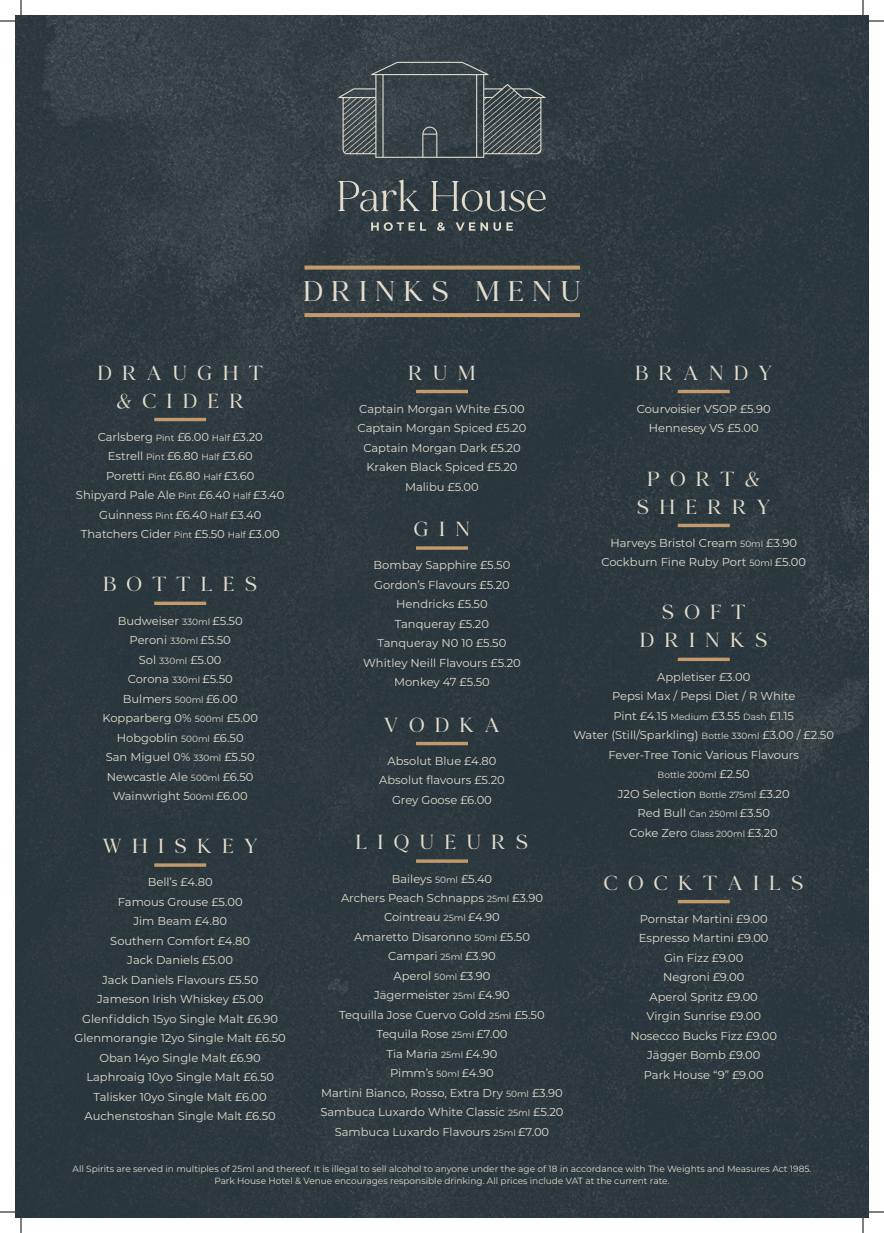
<style>
.page{position:relative;width:884px;height:1233px;background:#fff}
.page>*{position:absolute;margin:0;border:0;box-sizing:border-box;transform-origin:0 0}
.t1{font:300 32.1px "Agatho";letter-spacing:.27em;color:#e3dccd}
.t2{font:300 23px/28px "Agatho";color:#e3dccd;text-align:center}
.t3{font:11.5px "Montserrat";color:#e3dccd}
.t4{font:9px "Montserrat";color:#e3dccd}
.s1{font-size:9px}
.s2{font-size:11.5px}
</style>
<div class="page">
<img style="left:15px;top:15px;width:854px;height:1202px">
<svg style="left:304px;top:265px;width:276px;height:4px"></svg>
<hr style="left:304px;top:313px;width:276px;height:4px;background:#c39a6b">
<hr style="left:154px;top:418px;width:52px;height:3px;background:#c39a6b">
<svg style="left:154px;top:601px;width:52px;height:4px"></svg>
<hr style="left:154px;top:863px;width:52px;height:3px;background:#c39a6b">
<hr style="left:416px;top:390px;width:52px;height:3px;background:#c39a6b">
<svg style="left:416px;top:546px;width:52px;height:4px"></svg>
<hr style="left:416px;top:742px;width:52px;height:3px;background:#c39a6b">
<svg style="left:416px;top:859px;width:52px;height:4px"></svg>
<hr style="left:678px;top:390px;width:52px;height:3px;background:#c39a6b">
<hr style="left:678px;top:524px;width:52px;height:3px;background:#c39a6b">
<svg style="left:678px;top:657px;width:52px;height:4px"></svg>
<hr style="left:678px;top:900px;width:52px;height:3px;background:#c39a6b">
<svg style="left:338px;top:180px;width:81px;height:31px"></svg>
<svg style="left:431px;top:181px;width:115px;height:31px"></svg>
<svg style="left:371px;top:222px;width:55px;height:9px"></svg>
<svg style="left:437px;top:222px;width:8px;height:9px"></svg>
<svg style="left:456px;top:222px;width:57px;height:9px"></svg>
<svg style="left:338px;top:62px;width:208px;height:96px"></svg>
<svg style="left:0;top:1211px;width:15px;height:1px"></svg>
<svg style="left:869px;top:1211px;width:15px;height:1px"></svg>
<svg style="left:0;top:0;width:22px;height:22px"></svg>
<svg style="left:20px;top:1218px;width:2px;height:15px"></svg>
<svg style="left:862px;top:0;width:22px;height:22px"></svg>
<svg style="left:862px;top:1218px;width:2px;height:15px"></svg>
<p class="t1" style="left:304px;top:279px;width:278px">DRINKS MENU</p>
<p class="t2" style="left:98px;top:360px;width:166px">D R A U G H T &amp; C I D E R</p>
<p class="t3" style="left:98px;top:429px;width:167px">Carlsberg <span class="s1">Pint</span> £6.00 <span class="s1">Half</span> £3.20</p>
<p class="t3" style="left:108px;top:448px;width:146px">Estrell <span class="s1">Pint</span> £6.80 <span class="s1">Half</span> £3.60</p>
<p class="t3" style="left:106px;top:468px;width:150px">Poretti <span class="s1">Pint</span> £6.80 <span class="s1">Half</span> £3.60</p>
<p class="t3" style="left:76px;top:487px;width:210px">Shipyard Pale Ale <span class="s1">Pint</span> £6.40 <span class="s1">Half</span> £3.40</p>
<p class="t3" style="left:99px;top:507px;width:164px">Guinness <span class="s1">Pint</span> £6.40 <span class="s1">Half</span> £3.40</p>
<p class="t3" style="left:81px;top:526px;width:200px">Thatchers Cider <span class="s1">Pint</span> £5.50 <span class="s1">Half</span> £3.00</p>
<p class="t2" style="left:103px;top:572px;width:155px">B O T T L E S</p>
<p class="t3" style="left:118px;top:613px;width:127px">Budweiser <span class="s1">330ml</span> £5.50</p>
<p class="t3" style="left:130px;top:632px;width:103px">Peroni <span class="s1">330ml</span> £5.50</p>
<p class="t3" style="left:139px;top:651px;width:84px">Sol <span class="s1">330ml</span> £5.00</p>
<p class="t3" style="left:128px;top:671px;width:107px">Corona <span class="s1">330ml</span> £5.50</p>
<p class="t3" style="left:123px;top:690px;width:116px">Bulmers <span class="s1">500ml</span> £6.00</p>
<p class="t3" style="left:102px;top:710px;width:157px">Kopparberg 0% <span class="s1">500ml</span> £5.00</p>
<p class="t3" style="left:117px;top:729px;width:128px">Hobgoblin <span class="s1">500ml</span> £6.50</p>
<p class="t3" style="left:106px;top:749px;width:150px">San Miguel 0% <span class="s1">330ml</span> £5.50</p>
<p class="t3" style="left:107px;top:768px;width:148px">Newcastle Ale <span class="s1">500ml</span> £6.50</p>
<p class="t3" style="left:113px;top:788px;width:137px">Wainwright 5<span class="s1">00ml</span> £6.00</p>
<p class="t2" style="left:103px;top:833px;width:157px">W H I S K E Y</p>
<p class="t3" style="left:148px;top:874px;width:66px">Bell’s £4.80</p>
<p class="t3" style="left:118px;top:894px;width:126px">Famous Grouse £5.00</p>
<p class="t3" style="left:133px;top:913px;width:95px">Jim Beam £4.80</p>
<p class="t3" style="left:110px;top:933px;width:141px">Southern Comfort £4.80</p>
<p class="t3" style="left:127px;top:952px;width:107px">Jack Daniels £5.00</p>
<p class="t3" style="left:102px;top:971px;width:158px">Jack Daniels Flavours £5.50</p>
<p class="t3" style="left:97px;top:991px;width:168px">Jameson Irish Whiskey £5.00</p>
<p class="t3" style="left:82px;top:1010px;width:197px">Glenfiddich 15yo Single Malt £6.90</p>
<p class="t3" style="left:75px;top:1030px;width:213px">Glenmorangie 12yo Single Malt £6.50</p>
<p class="t3" style="left:100px;top:1049px;width:163px">Oban 14yo Single Malt £6.90</p>
<p class="t3" style="left:86px;top:1069px;width:189px">Laphroaig 10yo Single Malt £6.50</p>
<p class="t3" style="left:94px;top:1088px;width:175px">Talisker 10yo Single Malt £6.00</p>
<p class="t3" style="left:85px;top:1108px;width:193px">Auchenstoshan Single Malt £6.50</p>
<p class="t2" style="left:409px;top:360px;width:68px">R U M</p>
<p class="t3" style="left:359px;top:401px;width:167px">Captain Morgan White £5.00</p>
<p class="t3" style="left:358px;top:420px;width:170px">Captain Morgan Spiced £5.20</p>
<p class="t3" style="left:363px;top:440px;width:159px">Captain Morgan Dark £5.20</p>
<p class="t3" style="left:366px;top:459px;width:153px">Kraken Black Spiced £5.20</p>
<p class="t3" style="left:405px;top:479px;width:75px">Malibu £5.00</p>
<p class="t2" style="left:414px;top:516px;width:57px">G I N</p>
<p class="t3" style="left:374px;top:557px;width:138px">Bombay Sapphire £5.50</p>
<p class="t3" style="left:374px;top:577px;width:137px">Gordon’s Flavours £5.20</p>
<p class="t3" style="left:396px;top:596px;width:93px">Hendricks £5.50</p>
<p class="t3" style="left:395px;top:616px;width:96px">Tanqueray £5.20</p>
<p class="t3" style="left:378px;top:635px;width:130px">Tanqueray N0 10 £5.50</p>
<p class="t3" style="left:363px;top:655px;width:159px">Whitley Neill Flavours £5.20</p>
<p class="t3" style="left:394px;top:674px;width:97px">Monkey 47 £5.50</p>
<p class="t2" style="left:384px;top:712px;width:117px">V O D K A</p>
<p class="t3" style="left:387px;top:753px;width:111px">Absolut Blue £4.80</p>
<p class="t3" style="left:379px;top:772px;width:127px">Absolut flavours £5.20</p>
<p class="t3" style="left:392px;top:792px;width:101px">Grey Goose £6.00</p>
<p class="t2" style="left:356px;top:829px;width:174px">L I Q U E U R S</p>
<p class="t3" style="left:392px;top:870px;width:102px">Baileys <span class="s1">50ml</span> £5.40</p>
<p class="t3" style="left:341px;top:890px;width:203px">Archers Peach Schnapps <span class="s1">25ml</span> £3.90</p>
<p class="t3" style="left:384px;top:909px;width:117px">Cointreau <span class="s1">25ml</span> £4.90</p>
<p class="t3" style="left:354px;top:929px;width:177px">Amaretto Disaronno <span class="s1">50ml</span> £5.50</p>
<p class="t3" style="left:388px;top:948px;width:109px">Campari <span class="s1">25ml</span> £3.90</p>
<p class="t3" style="left:393px;top:968px;width:98px">Aperol <span class="s1">50ml</span> £3.90</p>
<p class="t3" style="left:374px;top:987px;width:137px">Jägermeister <span class="s1">25ml</span> £4.90</p>
<p class="t3" style="left:339px;top:1006px;width:207px">Tequilla Jose Cuervo Gold <span class="s1">25ml</span> £5.50</p>
<p class="t3" style="left:376px;top:1026px;width:133px">Tequila Rose <span class="s1">25ml</span> £7.00</p>
<p class="t3" style="left:387px;top:1045px;width:112px">Tia Maria <span class="s1">25ml</span> £4.90</p>
<p class="t3" style="left:390px;top:1065px;width:105px">Pimm’s <span class="s1">50ml</span> £4.90</p>
<p class="t3" style="left:321px;top:1084px;width:243px">Martini Bianco, Rosso, Extra Dry <span class="s1">50ml</span> £3.90</p>
<p class="t3" style="left:320px;top:1104px;width:245px">Sambuca Luxardo White Classic <span class="s1">25ml</span> £5.20</p>
<p class="t3" style="left:335px;top:1123px;width:216px">Sambuca Luxardo Flavours <span class="s1">25ml</span> £7.00</p>
<p class="t2" style="left:635px;top:360px;width:138px">B R A N D Y</p>
<p class="t3" style="left:637px;top:401px;width:135px">Courvoisier VSOP £5.90</p>
<p class="t3" style="left:649px;top:420px;width:111px">Hennesey VS £5.00</p>
<p class="t2" style="left:637px;top:466px;width:135px">P O R T &amp;<br>S H E R R Y</p>
<p class="t3" style="left:610px;top:535px;width:188px">Harveys Bristol Cream <span class="s1">50ml</span> £3.90</p>
<p class="t3" style="left:601px;top:554px;width:206px">Cockburn Fine Ruby Port <span class="s1">50ml</span> £5.00</p>
<p class="t2" style="left:640px;top:600px;width:129px">S O F T<br>D R I N K S</p>
<p class="t3" style="left:657px;top:669px;width:95px">Appletiser £3.00</p>
<p class="t3" style="left:612px;top:688px;width:185px">Pepsi Max / Pepsi Diet / R White</p>
<p class="t3" style="left:613px;top:707px;width:182px">Pint £4.15 <span class="s1">Medium</span> £3.55 <span class="s1">Dash</span> £1.15</p>
<p class="t3" style="left:573px;top:727px;width:262px">Water (Still/Sparkling) <span class="s1">Bottle 330ml</span> £3.00 / £2.50</p>
<p class="t3" style="left:608px;top:746px;width:192px">Fever-Tree Tonic Various Flavours</p>
<p class="t4" style="left:658px;top:768px;width:94px">Bottle 200ml <span class="s2">£2.50</span></p>
<p class="t3" style="left:618px;top:785px;width:173px">J2O Selection <span class="s1">Bottle 275ml</span> £3.20</p>
<p class="t3" style="left:637px;top:805px;width:134px">Red Bull <span class="s1">Can 250ml</span> £3.50</p>
<p class="t3" style="left:630px;top:824px;width:150px">Coke Zero <span class="s1">Glass 200ml</span> £3.20</p>
<p class="t2" style="left:604px;top:870px;width:201px">C O C K T A I L S</p>
<p class="t3" style="left:640px;top:911px;width:130px">Pornstar Martini £9.00</p>
<p class="t3" style="left:639px;top:930px;width:131px">Espresso Martini £9.00</p>
<p class="t3" style="left:664px;top:950px;width:81px">Gin Fizz £9.00</p>
<p class="t3" style="left:663px;top:969px;width:83px">Negroni £9.00</p>
<p class="t3" style="left:650px;top:989px;width:110px">Aperol Spritz £9.00</p>
<p class="t3" style="left:646px;top:1008px;width:116px">Virgin Sunrise £9.00</p>
<p class="t3" style="left:630px;top:1027px;width:148px">Nosecco Bucks Fizz £9.00</p>
<p class="t3" style="left:647px;top:1047px;width:115px">Jägger Bomb £9.00</p>
<p class="t3" style="left:644px;top:1066px;width:121px">Park House “9” £9.00</p>
<p class="t4" style="left:73px;top:1162px;width:740px">All Spirits are served in multiples of 25ml and thereof. It is illegal to sell alcohol to anyone under the age of 18 in accordance with The Weights and Measures Act 1985.</p>
<p class="t4" style="left:214px;top:1174px;width:457px">Park House Hotel &amp; Venue encourages responsible drinking. All prices include VAT at the current rate.</p>
</div>
